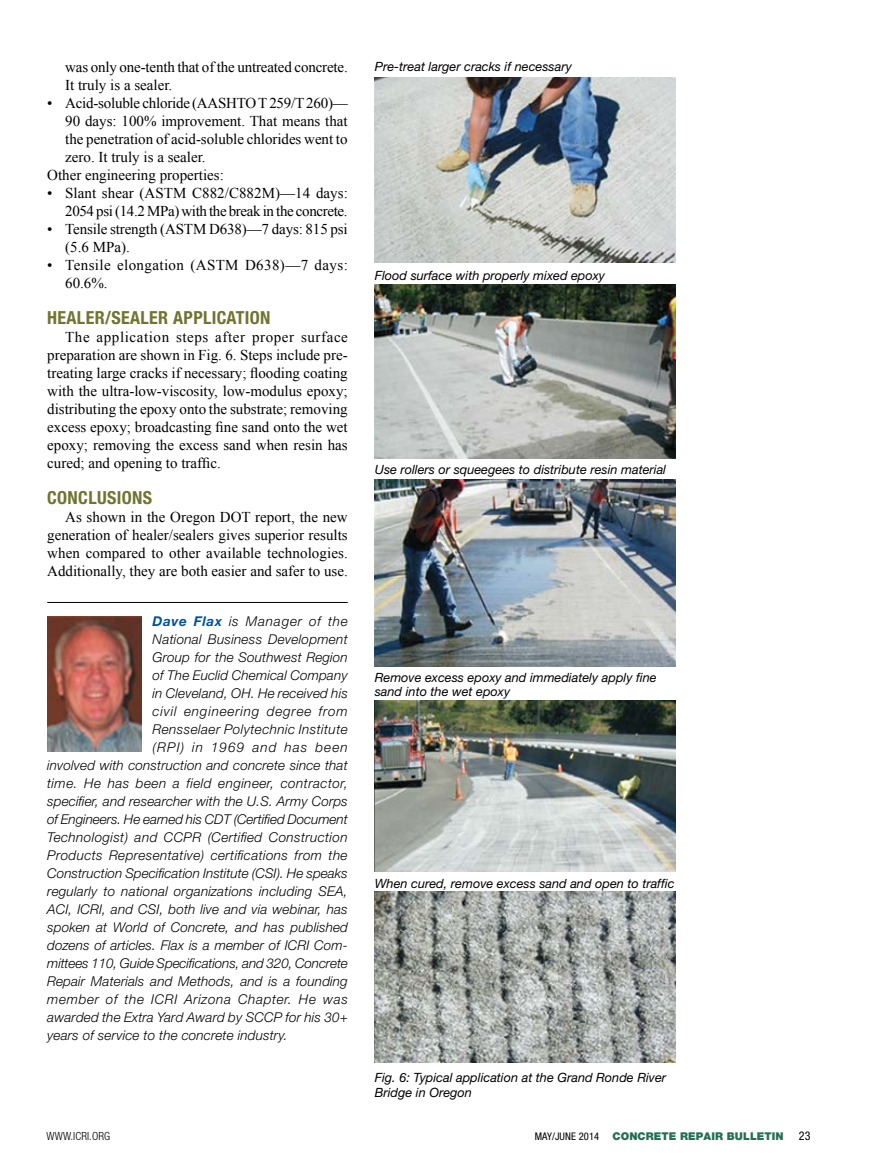
<style>
.page{position:relative;width:878px;height:1175px;background:#fff}
.page>*{position:absolute;margin:0;border:0;box-sizing:border-box;transform-origin:0 0}
.t1{font:700 condensed 18px "Helvetica Neue LT Std";letter-spacing:.02em;color:#717430}
.t2{font:15px/18px "Times New Roman";color:#000}
.t3{font:15px/18px "Times New Roman";letter-spacing:-.025em;color:#000;text-align:right}
.t4{font:15px/18px "Times New Roman";letter-spacing:.025em;color:#000}
.t5{font:italic 300 13.5px "Helvetica Neue LT Std";letter-spacing:.01em;color:#000}
.t6{font:italic 300 13.5px "Helvetica Neue LT Std";letter-spacing:.03em;color:#000}
.t7{font:italic 300 13.5px "Helvetica Neue LT Std";letter-spacing:-.01em;color:#000}
.t8{font:italic 300 13.5px "Helvetica Neue LT Std";letter-spacing:.035em;color:#000}
.t9{font:italic 300 13.5px "Helvetica Neue LT Std";letter-spacing:.05em;color:#000}
.t10{font:italic 300 13.5px "Helvetica Neue LT Std";letter-spacing:.06em;color:#000}
.t11{font:italic 300 13.5px "Helvetica Neue LT Std";letter-spacing:.055em;color:#000}
.t12{font:italic 300 13.5px "Helvetica Neue LT Std";letter-spacing:.08em;color:#000}
.t13{font:italic 12.75px/13.5px "Helvetica Neue LT Std";color:#000}
.t14{font:condensed 12px "Helvetica Neue LT Std";color:#000}
.t15{font:300 condensed 11.25px "Helvetica Neue LT Std";letter-spacing:.01em;color:#000}
.t16{font:900 10.8px "Helvetica Neue LT Std";letter-spacing:.01em;color:#236f54}
.s1{font-weight:700;color:#00539b}
.s2{font-weight:400;font-stretch:condensed;font-size:10.5px;color:#000}
</style>
<div class="page">
<hr style="left:47px;top:602px;width:301px;height:1px;background:#000">
<img style="left:47px;top:616px;width:95px;height:135px">
<img style="left:375px;top:77px;width:300px;height:186px">
<img style="left:375px;top:285px;width:300px;height:173px">
<img style="left:375px;top:479px;width:300px;height:187px">
<img style="left:375px;top:701px;width:300px;height:170px">
<img style="left:375px;top:891px;width:300px;height:171px">
<p class="t2" style="left:65px;top:58px;width:284px">was only one-tenth that of the untreated concrete.<br>It truly is a sealer.</p>
<p class="t2" style="left:47px;top:94px;width:302px">• Acid-soluble chloride (AASHTO T 259/T260)—</p>
<p class="t2" style="left:65px;top:112px;width:284px">90 days: 100% improvement. That means that</p>
<p class="t2" style="left:65px;top:130px;width:284px">the penetration of acid-soluble chlorides went to</p>
<p class="t2" style="left:65px;top:148px;width:142px">zero. It truly is a sealer.</p>
<p class="t2" style="left:47px;top:166px;width:178px">Other engineering properties:</p>
<p class="t3" style="left:47px;top:184px;width:302px">• Slant shear (ASTM C882/C882M)—14 days:<br>2054 psi (14.2 MPa) with the break in the concrete.</p>
<p class="t2" style="left:65px;top:220px;width:284px;text-indent:-18px">• Tensile strength (ASTM D638)—7 days: 815 psi (5.6 MPa).</p>
<p class="t4" style="left:65px;top:256px;width:284px;text-indent:-18px">• Tensile elongation (ASTM D638)—7 days:<br>60.6%.</p>
<p class="t1" style="left:47px;top:307px;width:225px">HEALER/SEALER APPLICATION</p>
<p class="t2" style="left:47px;top:328px;width:302px;text-align:justify;text-indent:18px">The application steps after proper surface preparation are shown in Fig. 6. Steps include pre&shy;treating large cracks if necessary; flooding coating with the ultra-low-viscosity, low-modulus epoxy; distributing the epoxy onto the substrate; removing excess epoxy; broadcasting fine sand onto the wet epoxy; removing the excess sand when resin has cured; and opening to traffic.</p>
<p class="t1" style="left:47px;top:487px;width:106px">CONCLUSIONS</p>
<p class="t2" style="left:47px;top:508px;width:302px;text-align:justify;text-indent:18px">As shown in the Oregon DOT report, the new generation of healer/sealers gives superior results when compared to other available technologies.<br>Additionally, they are both easier and safer to use.</p>
<p class="t11" style="left:153px;top:613px;width:197px"><span class="s1">Dave Flax</span> is Manager of the</p>
<p class="t5" style="left:153px;top:631px;width:196px">National Business Development</p>
<p class="t5" style="left:153px;top:649px;width:197px">Group for the Southwest Region</p>
<p class="t5" style="left:153px;top:667px;width:197px">of The Euclid Chemical Company</p>
<p class="t5" style="left:153px;top:685px;width:197px">in Cleveland, OH. He received his</p>
<p class="t10" style="left:153px;top:703px;width:197px">civil engineering degree from</p>
<p class="t6" style="left:153px;top:721px;width:197px">Rensselaer Polytechnic Institute</p>
<p class="t12" style="left:153px;top:739px;width:197px">(RPI) in 1969 and has been</p>
<p class="t5" style="left:47px;top:757px;width:302px">involved with construction and concrete since that</p>
<p class="t8" style="left:47px;top:775px;width:302px">time. He has been a field engineer, contractor,</p>
<p class="t5" style="left:47px;top:793px;width:302px">specifier, and researcher with the U.S. Army Corps</p>
<p class="t5" style="left:47px;top:811px;width:302px">of Engineers. He earned his CDT (Certified Document</p>
<p class="t6" style="left:47px;top:829px;width:302px">Technologist) and CCPR (Certified Construction</p>
<p class="t6" style="left:47px;top:847px;width:302px">Products Representative) certifications from the</p>
<p class="t5" style="left:47px;top:865px;width:302px">Construction Specification Institute (CSI). He speaks</p>
<p class="t5" style="left:47px;top:883px;width:302px">regularly to national organizations including SEA,</p>
<p class="t5" style="left:47px;top:901px;width:302px">ACI, ICRI, and CSI, both live and via webinar, has</p>
<p class="t5" style="left:47px;top:919px;width:302px">spoken at World of Concrete, and has published</p>
<p class="t5" style="left:47px;top:937px;width:302px">dozens of articles. Flax is a member of ICRI Com-</p>
<p class="t7" style="left:47px;top:955px;width:302px">mittees 110, Guide Specifications, and 320, Concrete</p>
<p class="t5" style="left:47px;top:973px;width:302px">Repair Materials and Methods, and is a founding</p>
<p class="t9" style="left:47px;top:991px;width:302px">member of the ICRI Arizona Chapter. He was</p>
<p class="t5" style="left:47px;top:1009px;width:302px">awarded the Extra Yard Award by SCCP for his 30+</p>
<p class="t5" style="left:47px;top:1027px;width:242px">years of service to the concrete industry.</p>
<p class="t13" style="left:375px;top:60px;width:199px">Pre-treat larger cracks if necessary</p>
<p class="t13" style="left:375px;top:268px;width:232px">Flood surface with properly mixed epoxy</p>
<p class="t13" style="left:375px;top:462px;width:293px">Use rollers or squeegees to distribute resin material</p>
<p class="t13" style="left:375px;top:670px;width:283px">Remove excess epoxy and immediately apply fine sand into the wet epoxy</p>
<p class="t13" style="left:375px;top:876px;width:301px">When cured, remove excess sand and open to traffic</p>
<p class="t13" style="left:375px;top:1069px;width:293px;line-height:15.3px">Fig. 6: Typical application at the Grand Ronde River<br>Bridge in Oregon</p>
<p class="t15" style="left:46px;top:1129px;width:65px">WWW.ICRI.ORG</p>
<p class="t16" style="left:534px;top:1130px;width:250px"><span class="s2">MAY/JUNE 2014</span> CONCRETE REPAIR BULLETIN</p>
<p class="t14" style="left:798px;top:1129px;width:13px">23</p>
</div>
